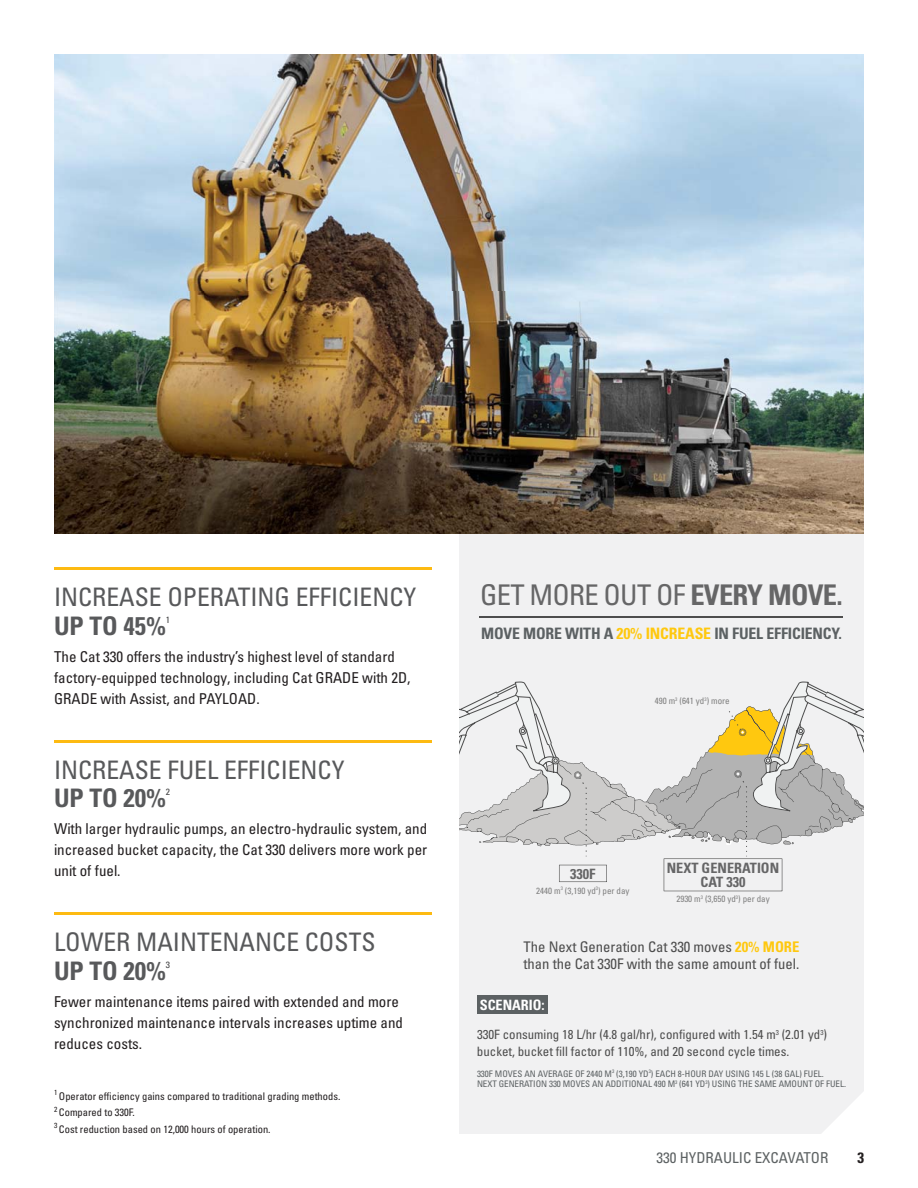
<style>
.page{position:relative;width:918px;height:1188px;background:#fff}
.page>*{position:absolute;margin:0;border:0;box-sizing:border-box;transform-origin:0 0}
.t1{font:condensed 28.5px "Univers LTCYR 57";letter-spacing:-.025em;color:#666667}
.t2{font:condensed 25.5px "Univers LTCYR 57";color:#58595b}
.t3{font:25.5px "Univers LTCYR 67 Bold Cond";color:#58595b}
.t4{font:15.75px "Univers LTCYR 67 Bold Cond";letter-spacing:-.01em;color:#5c6163}
.t5{font:condensed 15px/21px "Univers LTCYR 57";color:#231f20}
.t6{font:condensed 15px "Univers LTCYR 57";color:#5d6263}
.t7{font:15px "Univers LTCYR 67 Bold Cond";color:#231f20}
.t8{font:condensed 14.7px/16.5px "Univers LTCYR 57";color:#4d4d4d}
.t9{font:14.25px/13.5px "Univers LTCYR 67 Bold Cond";color:#666667;text-align:center}
.t10{font:14.25px "Univers LTCYR 67 Bold Cond";color:#fff}
.t11{font:condensed 12.9px/16.2px "Univers LTCYR 57";color:#4d4d4d}
.t12{font:condensed 10.5px "Univers LTCYR 57";color:#231f20}
.t13{font:condensed 9.15px "Univers LTCYR 57";color:#404041;scale:1.05 1}
.t14{font:condensed 9px/10.5px "Univers LTCYR 57";letter-spacing:-.005em;color:#5c6163}
.t15{font:condensed 9px "Univers LTCYR 57";color:#808080}
.t16{font:condensed 7.35px "Univers LTCYR 57";color:#231f20}
.s1{font-family:"Univers LTCYR 67 Bold Cond";font-stretch:normal}
.s2{color:#ffc80f}
.s3{font-family:"Univers LTCYR 67 Bold Cond";font-stretch:normal;color:#ffc80f}
</style>
<div class="page">
<div style="left:459px;top:534px;width:405px;height:600px;background:#f1f1f2"></div>
<svg style="left:459px;top:681px;width:405px;height:210px"></svg>
<div style="left:477px;top:995px;width:71px;height:19px;background:#5c6163"></div>
<hr style="left:480px;top:617px;width:363px;height:1px;background:#4d4d4d">
<img style="left:54px;top:54px;width:810px;height:237px">
<img style="left:54px;top:291px;width:810px;height:243px">
<hr style="left:54px;top:567px;width:378px;height:3px;background:#fdba12">
<hr style="left:54px;top:740px;width:378px;height:3px;background:#fdba12">
<hr style="left:54px;top:912px;width:378px;height:3px;background:#fdba12">
<h2 class="t2" style="left:54px;top:585px;width:364px">INCREASE OPERATING EFFICIENCY</h2>
<h2 class="t3" style="left:54px;top:613px;width:113px">UP TO 45%</h2>
<p class="t13" style="left:166px;top:615px;width:6px">1</p>
<p class="t5" style="left:54px;top:647px;width:358px">The Cat 330 offers the industry’s highest level of standard factory-equipped technology, including Cat GRADE with 2D,<br>GRADE with Assist, and PAYLOAD.</p>
<h2 class="t2" style="left:54px;top:757px;width:292px">INCREASE FUEL EFFICIENCY</h2>
<h2 class="t3" style="left:54px;top:786px;width:113px">UP TO 20%</h2>
<p class="t13" style="left:166px;top:788px;width:6px">2</p>
<p class="t5" style="left:54px;top:819px;width:375px;text-align:justify">With larger hydraulic pumps, an electro-hydraulic system, and increased bucket capacity, the Cat 330 delivers more work per unit of fuel.</p>
<h2 class="t2" style="left:54px;top:930px;width:323px">LOWER MAINTENANCE COSTS</h2>
<h2 class="t3" style="left:54px;top:958px;width:113px">UP TO 20%</h2>
<p class="t13" style="left:166px;top:960px;width:6px">3</p>
<p class="t5" style="left:54px;top:992px;width:351px">Fewer maintenance items paired with extended and more synchronized maintenance intervals increases uptime and reduces costs.</p>
<p class="t16" style="left:54px;top:1089px;width:5px">1</p>
<p class="t12" style="left:59px;top:1091px;width:283px">Operator efficiency gains compared to traditional grading methods.</p>
<p class="t16" style="left:54px;top:1105px;width:5px">2</p>
<p class="t12" style="left:59px;top:1108px;width:78px">Compared to 330F.</p>
<p class="t16" style="left:54px;top:1122px;width:5px">3</p>
<p class="t12" style="left:59px;top:1124px;width:213px">Cost reduction based on 12,000 hours of operation.</p>
<h1 class="t1" style="left:480px;top:581px;width:364px">GET MORE OUT OF <span class="s1">EVERY MOVE.</span></h1>
<p class="t4" style="left:481px;top:626px;width:362px">MOVE MORE WITH A <span class="s2">20% INCREASE</span> IN FUEL EFFICIENCY.</p>
<p class="t15" style="left:655px;top:696px;width:76px">490 m<sup>3</sup> (641 yd<sup>3</sup>) more</p>
<p class="t9" style="left:570px;top:868px;width:27px">330F</p>
<p class="t15" style="left:536px;top:886px;width:95px">2440 m<sup>3</sup> (3,190 yd<sup>3</sup>) per day</p>
<p class="t9" style="left:667px;top:862px;width:114px">NEXT GENERATION<br>CAT 330</p>
<p class="t15" style="left:676px;top:894px;width:95px">2930 m<sup>3</sup> (3,650 yd<sup>3</sup>) per day</p>
<p class="t8" style="left:524px;top:939px;width:277px">The Next Generation Cat 330 moves <span class="s3">20% MORE </span>than the Cat 330F with the same amount of fuel.</p>
<p class="t10" style="left:480px;top:999px;width:66px">SCENARIO:</p>
<p class="t11" style="left:477px;top:1027px;width:352px">330F consuming 18 L/hr (4.8 gal/hr), configured with 1.54 m<sup>3</sup> (2.01 yd<sup>3</sup>) bucket, bucket fill factor of 110%, and 20 second cycle times.</p>
<p class="t14" style="left:477px;top:1069px;width:371px">330F MOVES AN AVERAGE OF 2440 M<sup>3</sup> (3,190 YD<sup>3</sup>) EACH 8-HOUR DAY USING 145 L (38 GAL) FUEL.<br>NEXT GENERATION 330 MOVES AN ADDITIONAL 490 M<sup>3</sup> (641 YD<sup>3</sup>) USING THE SAME AMOUNT OF FUEL.</p>
<p class="t6" style="left:656px;top:1150px;width:173px">330 HYDRAULIC EXCAVATOR</p>
<p class="t7" style="left:857px;top:1150px;width:8px">3</p>
</div>
